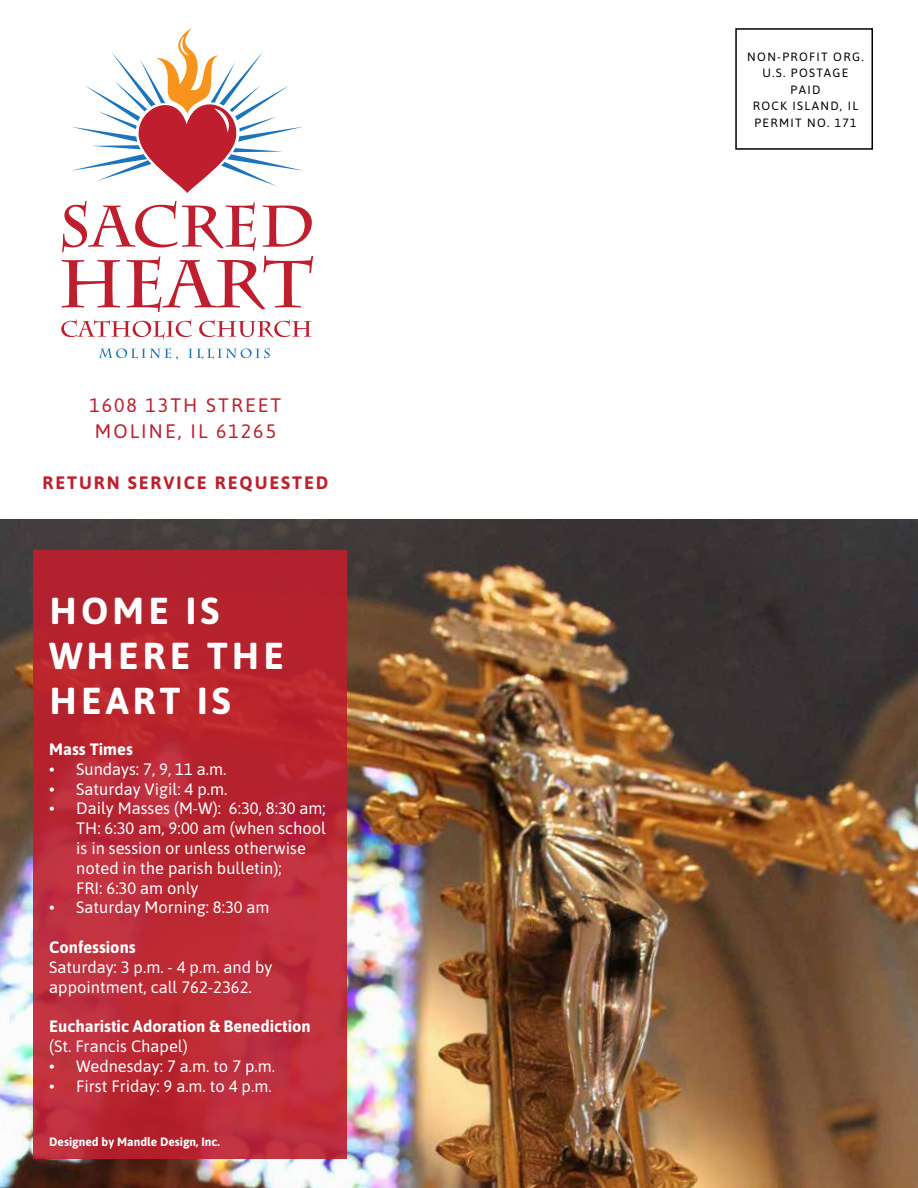
<style>
.page{position:relative;width:918px;height:1188px;background:#fff}
.page>*{position:absolute;margin:0;border:0;box-sizing:border-box;transform-origin:0 0}
.t1{font:700 37.5px/45px "Asap";letter-spacing:.11em;color:#fff}
.t2{font:19.5px/25.5px "Asap";letter-spacing:.11em;color:#bd202e}
.t3{font:700 18px "Asap";letter-spacing:.11em;color:#bd202e}
.t4{font:16.5px/19.8px "Asap";color:#fff}
.t5{font:700 16.5px "Asap";color:#fff}
.t6{font:12px/16.5px "Asap";letter-spacing:.11em;color:#000;text-align:center}
.t7{font:700 12px "Asap";color:#fff}
</style>
<div class="page">
<img style="left:0;top:520px;width:918px;height:668px">
<div style="left:34px;top:550px;width:313px;height:608px;background:linear-gradient(to right,#bb2936,#bb2834)"></div>
<svg style="left:62px;top:201px;width:251px;height:111px"></svg>
<svg style="left:61px;top:319px;width:131px;height:21px"></svg>
<svg style="left:199px;top:319px;width:112px;height:18px"></svg>
<svg style="left:99px;top:348px;width:79px;height:12px"></svg>
<svg style="left:188px;top:348px;width:82px;height:12px"></svg>
<svg style="left:71px;top:28px;width:232px;height:165px"></svg>
<div style="left:735px;top:28px;width:138px;height:122px;border:2px solid #000"></div>
<p class="t2" style="left:89px;top:391px;width:194px">1608 13TH STREET<br>MOLINE, IL 61265</p>
<p class="t3" style="left:42px;top:470px;width:288px">RETURN SERVICE REQUESTED</p>
<h1 class="t1" style="left:49px;top:587px;width:236px">HOME IS<br>WHERE THE<br>HEART IS</h1>
<p class="t5" style="left:49px;top:738px;width:85px">Mass Times</p>
<p class="t4" style="left:49px;top:758px;width:179px">• Sundays: 7, 9, 11 a.m.</p>
<p class="t4" style="left:49px;top:778px;width:180px">• Saturday Vigil: 4 p.m.</p>
<p class="t4" style="left:76px;top:798px;width:251px;text-indent:-27px">• Daily Masses (M-W): 6:30, 8:30 am;<br>TH: 6:30 am, 9:00 am (when school is in session or unless otherwise noted in the parish bulletin);<br>FRI: 6:30 am only</p>
<p class="t4" style="left:49px;top:897px;width:222px">• Saturday Morning: 8:30 am</p>
<p class="t5" style="left:49px;top:936px;width:88px">Confessions</p>
<p class="t4" style="left:49px;top:956px;width:225px">Saturday: 3 p.m. - 4 p.m. and by appointment, call 762-2362.</p>
<p class="t5" style="left:49px;top:1015px;width:263px">Eucharistic Adoration &amp; Benediction</p>
<p class="t4" style="left:49px;top:1035px;width:140px">(St. Francis Chapel)</p>
<p class="t4" style="left:49px;top:1055px;width:227px">• Wednesday: 7 a.m. to 7 p.m.</p>
<p class="t4" style="left:49px;top:1075px;width:224px">• First Friday: 9 a.m. to 4 p.m.</p>
<p class="t7" style="left:49px;top:1133px;width:172px">Designed by Mandle Design, Inc.</p>
<p class="t6" style="left:747px;top:48px;width:118px">NON-PROFIT ORG.<br>U.S. POSTAGE<br>PAID<br>ROCK ISLAND, IL<br>PERMIT NO. 171</p>
</div>
